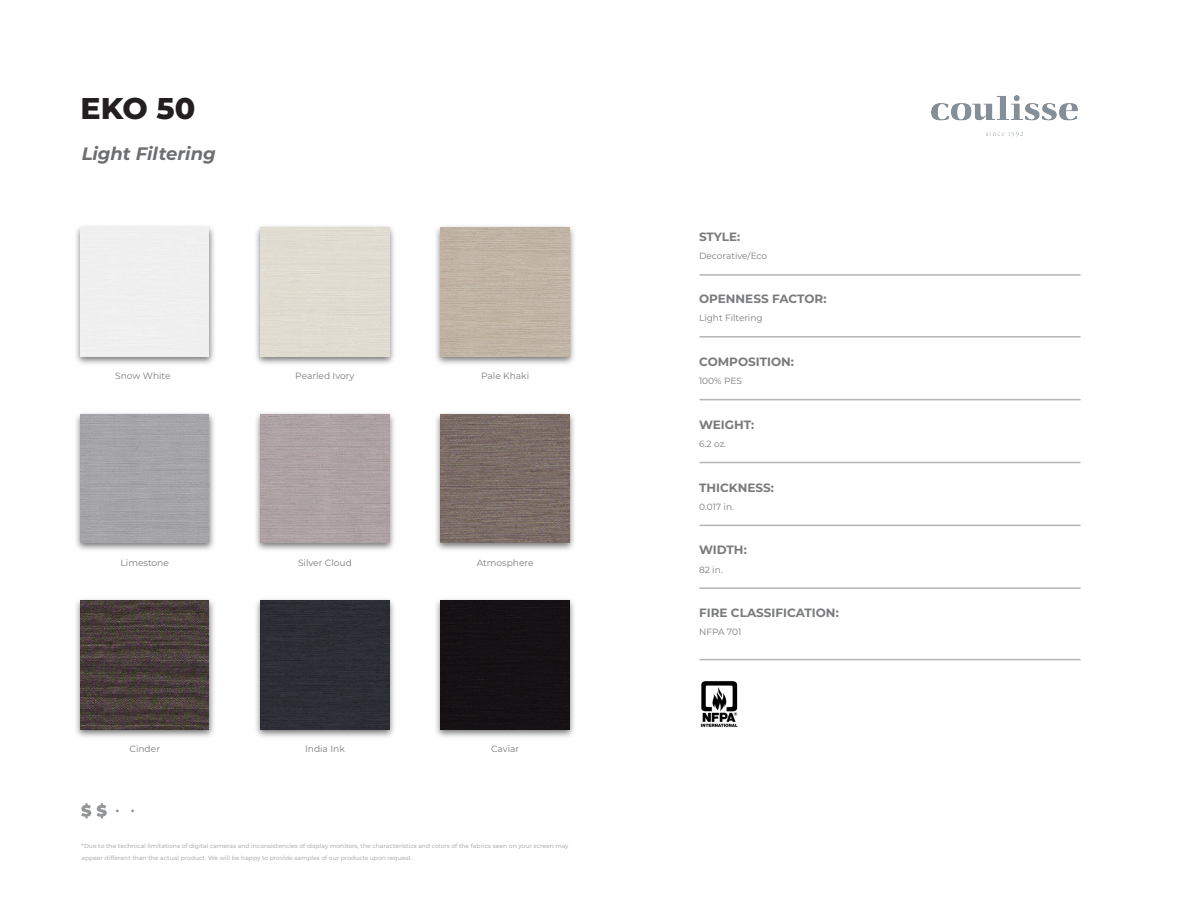
<style>
.page{position:relative;width:1188px;height:918px;background:#fff}
.page>*{position:absolute;margin:0;border:0;box-sizing:border-box;transform-origin:0 0}
.t1{font:800 30px "Montserrat";color:#231f20}
.t2{font:italic 700 18px "Montserrat";color:#6d6e71}
.t3{font:700 12px "Montserrat";color:#797a7c}
.t4{font:9.15px "Montserrat";color:#797a7c}
.t5{font:9px "Montserrat";color:#797a7c}
.t6{font:500 6px/12px "Montserrat";color:#afb1b4}
</style>
<div class="page">
<img style="left:931px;top:95px;width:147px;height:41px">
<hr style="left:700px;top:274px;width:381px;height:2px;background:#b2b4b6">
<hr style="left:700px;top:336px;width:381px;height:2px;background:#b2b4b6">
<hr style="left:700px;top:399px;width:381px;height:1px;background:#b2b4b6">
<hr style="left:700px;top:462px;width:381px;height:1px;background:#b2b4b6">
<hr style="left:700px;top:525px;width:381px;height:1px;background:#b2b4b6">
<hr style="left:700px;top:587px;width:381px;height:2px;background:#b2b4b6">
<hr style="left:700px;top:659px;width:381px;height:1px;background:#b2b4b6">
<img style="left:700px;top:681px;width:38px;height:47px">
<img style="left:76px;top:226px;width:138px;height:138px">
<div style="left:80px;top:228px;width:129px;height:128px;background:#f0f0f0"></div>
<img style="left:256px;top:226px;width:138px;height:138px">
<div style="left:261px;top:228px;width:128px;height:128px;background:#e0dcd1"></div>
<img style="left:436px;top:226px;width:138px;height:138px">
<img style="left:441px;top:228px;width:128px;height:128px">
<img style="left:76px;top:413px;width:138px;height:137px">
<div style="left:80px;top:414px;width:129px;height:129px;background:#a5a4a9"></div>
<img style="left:256px;top:413px;width:138px;height:137px">
<img style="left:261px;top:414px;width:128px;height:129px">
<img style="left:436px;top:413px;width:138px;height:137px">
<img style="left:441px;top:414px;width:128px;height:129px">
<img style="left:76px;top:599px;width:138px;height:138px">
<img style="left:80px;top:601px;width:129px;height:128px">
<img style="left:256px;top:599px;width:138px;height:138px">
<div style="left:261px;top:601px;width:128px;height:128px;background:#2d2e35"></div>
<img style="left:436px;top:599px;width:138px;height:138px">
<div style="left:441px;top:601px;width:128px;height:128px;background:#151113"></div>
<svg style="left:81px;top:803px;width:10px;height:15px"></svg>
<svg style="left:97px;top:803px;width:10px;height:15px"></svg>
<h1 class="t1" style="left:81px;top:86px;width:116px">EKO 50</h1>
<h2 class="t2" style="left:82px;top:141px;width:136px">Light Filtering</h2>
<h3 class="t4" style="left:115px;top:370px;width:57px">Snow White</h3>
<h3 class="t4" style="left:481px;top:370px;width:49px">Pale Khaki</h3>
<h3 class="t4" style="left:295px;top:370px;width:61px">Pearled Ivory</h3>
<h3 class="t4" style="left:121px;top:556px;width:50px">Limestone</h3>
<h3 class="t4" style="left:298px;top:556px;width:55px">Silver Cloud</h3>
<h3 class="t4" style="left:477px;top:556px;width:58px">Atmosphere</h3>
<h3 class="t4" style="left:129px;top:743px;width:32px">Cinder</h3>
<h3 class="t4" style="left:305px;top:743px;width:41px">India Ink</h3>
<h3 class="t4" style="left:491px;top:743px;width:30px">Caviar</h3>
<p class="t6" style="left:82px;top:840px;width:489px">* Due to the technical limitations of digital cameras and inconsistencies of display monitors, the characteristics and colors of the fabrics seen on your screen may appear different than the actual product. We will be happy to provide samples of our products upon request.</p>
<h3 class="t3" style="left:699px;top:228px;width:43px">STYLE:</h3>
<h3 class="t5" style="left:699px;top:250px;width:70px">Decorative/Eco</h3>
<h3 class="t3" style="left:699px;top:290px;width:129px">OPENNESS FACTOR:</h3>
<h3 class="t5" style="left:699px;top:312px;width:65px">Light Filtering</h3>
<h3 class="t3" style="left:699px;top:353px;width:97px">COMPOSITION:</h3>
<h3 class="t5" style="left:699px;top:375px;width:44px">100% PES</h3>
<h3 class="t3" style="left:699px;top:416px;width:57px">WEIGHT:</h3>
<h3 class="t5" style="left:699px;top:438px;width:29px">6.2 oz.</h3>
<h3 class="t3" style="left:699px;top:479px;width:76px">THICKNESS:</h3>
<h3 class="t5" style="left:699px;top:500px;width:36px">0.017 in.</h3>
<h3 class="t3" style="left:699px;top:542px;width:49px">WIDTH:</h3>
<h3 class="t5" style="left:699px;top:563px;width:25px">82 in.</h3>
<h3 class="t3" style="left:699px;top:604px;width:141px">FIRE CLASSIFICATION:</h3>
<h3 class="t5" style="left:699px;top:626px;width:44px">NFPA 701</h3>
</div>
